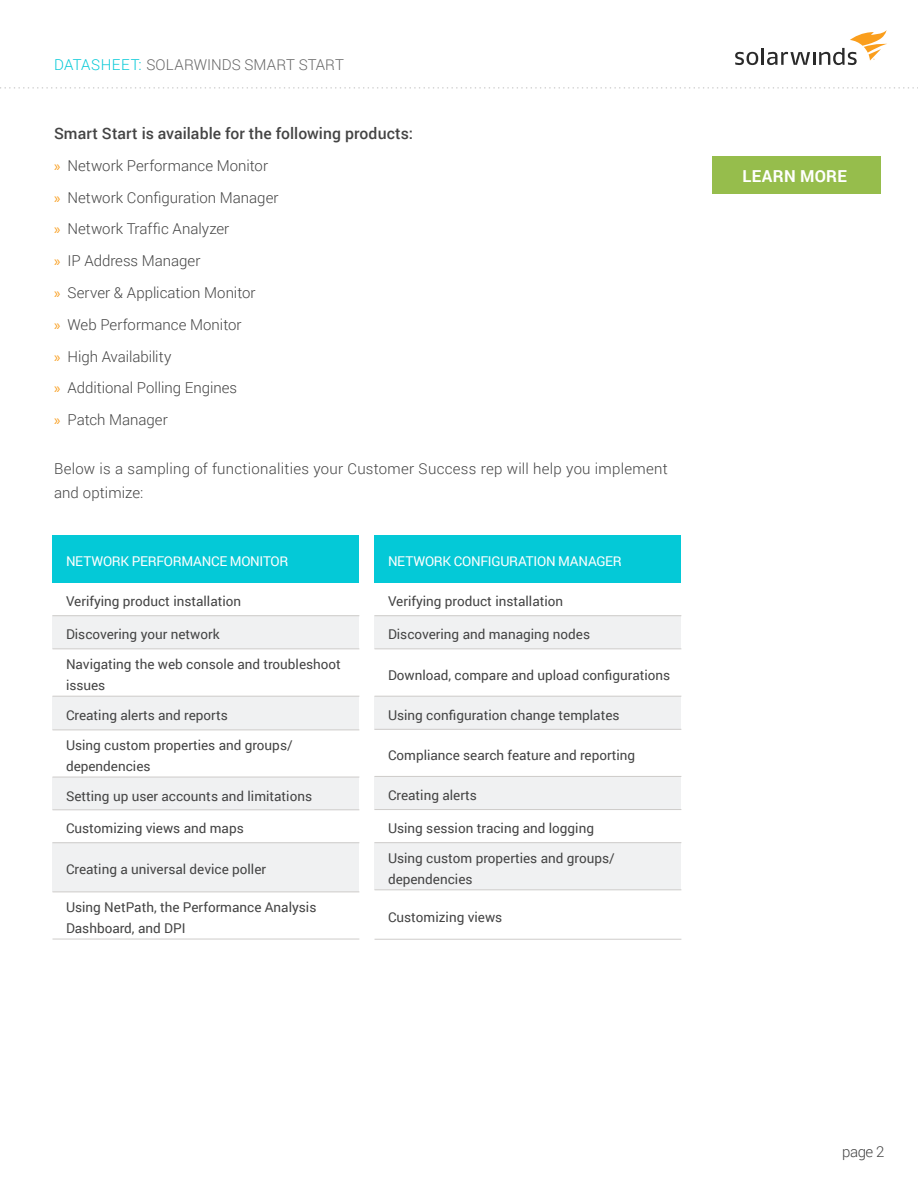
<style>
.page{position:relative;width:918px;height:1188px;background:#fff}
.page>*{position:absolute;margin:0;border:0;box-sizing:border-box;transform-origin:0 0}
.t1{font:700 16.5px "Roboto";letter-spacing:.015em;color:#fff}
.Feature_Name{font:500 15.75px "Roboto";letter-spacing:.005em;color:#444}
.Body_Copy{font:300 15px/24px "Roboto";letter-spacing:.005em;color:#444}
.t2{font:300 15px "Roboto";letter-spacing:.01em;color:#666}
.Page_number{font:300 15px "Roboto";color:#444}
.Table_Body_-_Left_Al{font:13.5px/21px "Roboto";color:#444}
.Table_Header_-_Left{font:13.5px "Roboto";letter-spacing:-.02em;color:#fff}
.s1{color:#04c9d7}
.s2{font-family:"Myriad Pro";font-weight:400;color:#f99d1c}
</style>
<div class="page">
<svg style="left:735px;top:52px;width:23px;height:13px"></svg>
<hr style="left:761px;top:48px;width:3px;height:17px;background:#2a2a2a">
<svg style="left:767px;top:30px;width:120px;height:35px"></svg>
<svg style="left:0;top:87px;width:918px;height:2px"></svg>
<div style="left:712px;top:157px;width:168px;height:37px;background:#96bd4c"></div>
<div style="left:52px;top:536px;width:307px;height:47px;background:#04c9d7"></div>
<div style="left:52px;top:616px;width:307px;height:33px;background:#f0f1f2"></div>
<div style="left:52px;top:696px;width:307px;height:34px;background:#f0f1f2"></div>
<div style="left:52px;top:777px;width:307px;height:33px;background:#f0f1f2"></div>
<div style="left:52px;top:843px;width:307px;height:49px;background:#f0f1f2"></div>
<hr style="left:52px;top:615px;width:307px;height:1px;background:#ceccca">
<hr style="left:52px;top:649px;width:307px;height:1px;background:#ceccca">
<hr style="left:52px;top:696px;width:307px;height:1px;background:#ceccca">
<hr style="left:52px;top:730px;width:307px;height:1px;background:#ceccca">
<hr style="left:52px;top:777px;width:307px;height:1px;background:#ceccca">
<hr style="left:52px;top:810px;width:307px;height:1px;background:#ceccca">
<hr style="left:52px;top:892px;width:307px;height:1px;background:#ceccca">
<hr style="left:52px;top:843px;width:307px;height:1px;background:#ceccca">
<hr style="left:52px;top:939px;width:307px;height:1px;background:#ceccca">
<div style="left:375px;top:536px;width:306px;height:47px;background:#04c9d7"></div>
<div style="left:375px;top:616px;width:306px;height:33px;background:#f0f1f2"></div>
<div style="left:375px;top:696px;width:306px;height:33px;background:#f0f1f2"></div>
<div style="left:375px;top:776px;width:306px;height:34px;background:#f0f1f2"></div>
<div style="left:375px;top:843px;width:306px;height:47px;background:#f0f1f2"></div>
<hr style="left:375px;top:615px;width:306px;height:1px;background:#ceccca">
<hr style="left:375px;top:649px;width:306px;height:1px;background:#ceccca">
<hr style="left:375px;top:696px;width:306px;height:1px;background:#ceccca">
<hr style="left:375px;top:729px;width:306px;height:1px;background:#ceccca">
<hr style="left:375px;top:776px;width:306px;height:1px;background:#ceccca">
<hr style="left:375px;top:809px;width:306px;height:1px;background:#ceccca">
<hr style="left:375px;top:890px;width:306px;height:1px;background:#ceccca">
<hr style="left:375px;top:842px;width:306px;height:1px;background:#ceccca">
<hr style="left:375px;top:939px;width:306px;height:1px;background:#ceccca">
<p class="t2" style="left:54px;top:54px;width:291px"><span class="s1">DATASHEET:</span> SOLARWINDS SMART START</p>
<p class="Feature_Name" style="left:54px;top:122px;width:360px">Smart Start is available for the following products:</p>
<p class="Body_Copy" style="left:54px;top:153px;width:216px"><span class="s2">»</span> Network Performance Monitor</p>
<p class="Body_Copy" style="left:54px;top:185px;width:226px"><span class="s2">»</span> Network Configuration Manager</p>
<p class="Body_Copy" style="left:54px;top:217px;width:177px"><span class="s2">»</span> Network Traffic Analyzer</p>
<p class="Body_Copy" style="left:54px;top:248px;width:148px"><span class="s2">»</span> IP Address Manager</p>
<p class="Body_Copy" style="left:54px;top:280px;width:203px"><span class="s2">»</span> Server &amp; Application Monitor</p>
<p class="Body_Copy" style="left:54px;top:312px;width:189px"><span class="s2">»</span> Web Performance Monitor</p>
<p class="Body_Copy" style="left:54px;top:344px;width:119px"><span class="s2">»</span> High Availability</p>
<p class="Body_Copy" style="left:54px;top:376px;width:185px"><span class="s2">»</span> Additional Polling Engines</p>
<p class="Body_Copy" style="left:54px;top:407px;width:115px"><span class="s2">»</span> Patch Manager</p>
<p class="Body_Copy" style="left:54px;top:456px;width:615px">Below is a sampling of functionalities your Customer Success rep will help you implement and optimize:</p>
<p class="Table_Header_-_Left" style="left:66px;top:552px;width:224px">NETWORK PERFORMANCE MONITOR</p>
<p class="Table_Body_-_Left_Al" style="left:66px;top:590px;width:177px">Verifying product installation</p>
<p class="Table_Body_-_Left_Al" style="left:66px;top:624px;width:155px">Discovering your network</p>
<p class="Table_Body_-_Left_Al" style="left:66px;top:653px;width:276px">Navigating the web console and troubleshoot issues</p>
<p class="Table_Body_-_Left_Al" style="left:66px;top:704px;width:163px">Creating alerts and reports</p>
<p class="Table_Body_-_Left_Al" style="left:66px;top:734px;width:228px">Using custom properties and groups/ dependencies</p>
<p class="Table_Body_-_Left_Al" style="left:66px;top:785px;width:248px">Setting up user accounts and limitations</p>
<p class="Table_Body_-_Left_Al" style="left:66px;top:818px;width:179px">Customizing views and maps</p>
<p class="Table_Body_-_Left_Al" style="left:66px;top:859px;width:202px">Creating a universal device poller</p>
<p class="Table_Body_-_Left_Al" style="left:66px;top:896px;width:252px">Using NetPath, the Performance Analysis<br>Dashboard, and DPI</p>
<p class="Table_Header_-_Left" style="left:388px;top:552px;width:235px">NETWORK CONFIGURATION MANAGER</p>
<p class="Table_Body_-_Left_Al" style="left:388px;top:590px;width:177px">Verifying product installation</p>
<p class="Table_Body_-_Left_Al" style="left:388px;top:624px;width:204px">Discovering and managing nodes</p>
<p class="Table_Body_-_Left_Al" style="left:388px;top:664px;width:284px">Download, compare and upload configurations</p>
<p class="Table_Body_-_Left_Al" style="left:388px;top:704px;width:233px">Using configuration change templates</p>
<p class="Table_Body_-_Left_Al" style="left:388px;top:744px;width:249px">Compliance search feature and reporting</p>
<p class="Table_Body_-_Left_Al" style="left:388px;top:784px;width:90px">Creating alerts</p>
<p class="Table_Body_-_Left_Al" style="left:388px;top:817px;width:207px">Using session tracing and logging</p>
<p class="Table_Body_-_Left_Al" style="left:388px;top:847px;width:228px">Using custom properties and groups/ dependencies</p>
<p class="Table_Body_-_Left_Al" style="left:388px;top:906px;width:116px">Customizing views</p>
<p class="t1" style="left:743px;top:165px;width:106px">LEARN MORE</p>
<p class="Page_number" style="left:842px;top:1141px;width:44px">page 2</p>
</div>
